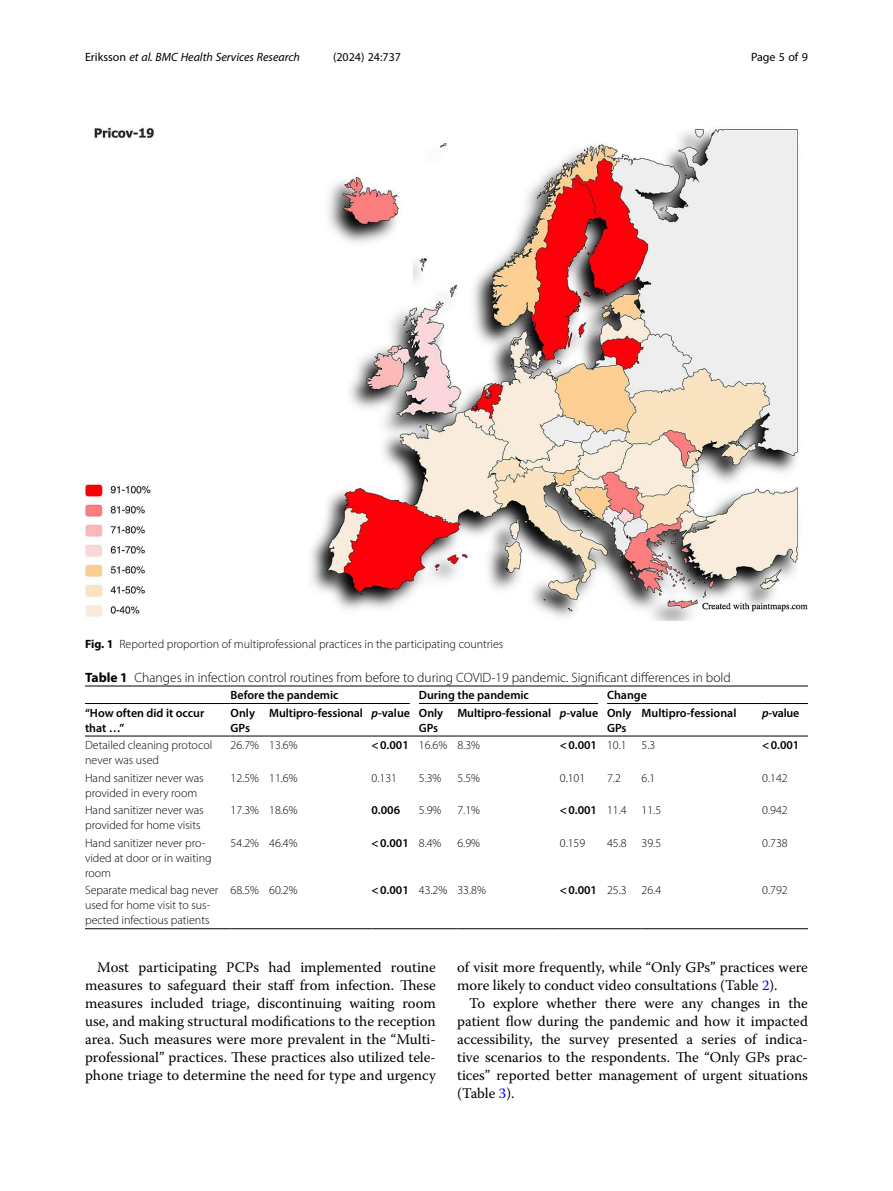
<style>
.page{position:relative;width:893px;height:1191px;background:#fff}
.page>*{position:absolute;margin:0;border:0;box-sizing:border-box;transform-origin:0 0}
.Body_Text_Indent{font:14.7px/18px "Warnock Pro";color:#000;text-align:justify}
.Table_Caption{font:300 13.5px "Myriad Pro";color:#000}
.Table_Body{font:300 12px/15px "Myriad Pro";color:#000}
.Table_Head{font:600 12px/15px "Myriad Pro";color:#000}
.Figure_Caption{font:300 12px "Myriad Pro";color:#000}
.Table_Body-2{font:600 12px "Myriad Pro";color:#000}
.t1{font:italic 12px "Myriad Pro";color:#000}
.Table_Head_Bridge_Ru{font:600 12px "Myriad Pro";color:#000}
.t2{font:12px "Myriad Pro";color:#000}
.s1{font-style:normal}
.s2{font-weight:700}
.s3{font-style:italic}
.s4{color:#00f}
</style>
<div class="page">
<hr style="left:85px;top:703px;width:146px;height:1px;background:#000">
<hr style="left:85px;top:736px;width:146px;height:1px;background:#000">
<hr style="left:231px;top:736px;width:38px;height:1px;background:#000">
<hr style="left:269px;top:736px;width:103px;height:1px;background:#000">
<hr style="left:372px;top:736px;width:47px;height:1px;background:#000">
<hr style="left:419px;top:736px;width:38px;height:1px;background:#000">
<hr style="left:457px;top:736px;width:103px;height:1px;background:#000">
<hr style="left:560px;top:736px;width:47px;height:1px;background:#000">
<hr style="left:607px;top:736px;width:35px;height:1px;background:#000">
<hr style="left:642px;top:736px;width:120px;height:1px;background:#000">
<hr style="left:762px;top:736px;width:46px;height:1px;background:#000">
<hr style="left:85px;top:928px;width:146px;height:1px;background:#000">
<hr style="left:231px;top:928px;width:38px;height:1px;background:#000">
<hr style="left:269px;top:928px;width:103px;height:1px;background:#000">
<hr style="left:372px;top:928px;width:47px;height:1px;background:#000">
<hr style="left:419px;top:928px;width:38px;height:1px;background:#000">
<hr style="left:457px;top:928px;width:103px;height:1px;background:#000">
<hr style="left:560px;top:928px;width:47px;height:1px;background:#000">
<hr style="left:607px;top:928px;width:35px;height:1px;background:#000">
<hr style="left:642px;top:928px;width:120px;height:1px;background:#000">
<hr style="left:762px;top:928px;width:46px;height:1px;background:#000">
<hr style="left:85px;top:685px;width:146px;height:1px;background:#000">
<hr style="left:607px;top:685px;width:35px;height:1px;background:#000">
<hr style="left:642px;top:685px;width:120px;height:1px;background:#000">
<hr style="left:762px;top:685px;width:46px;height:1px;background:#000">
<hr style="left:607px;top:703px;width:35px;height:1px;background:#000">
<hr style="left:642px;top:703px;width:120px;height:1px;background:#000">
<hr style="left:762px;top:703px;width:46px;height:1px;background:#000">
<hr style="left:419px;top:685px;width:38px;height:1px;background:#000">
<hr style="left:457px;top:685px;width:103px;height:1px;background:#000">
<hr style="left:560px;top:685px;width:47px;height:1px;background:#000">
<hr style="left:231px;top:685px;width:38px;height:1px;background:#000">
<hr style="left:269px;top:685px;width:103px;height:1px;background:#000">
<hr style="left:372px;top:685px;width:47px;height:1px;background:#000">
<hr style="left:231px;top:703px;width:179px;height:1px;background:#000">
<hr style="left:419px;top:703px;width:179px;height:1px;background:#000">
<img style="left:85px;top:127px;width:723px;height:494px">
<p class="t1" style="left:85px;top:50px;width:216px"><span class="s1">Eriksson</span> et al. BMC Health Services Research</p>
<p class="t2" style="left:333px;top:50px;width:70px">(2024) 24:737</p>
<p class="t2" style="left:751px;top:50px;width:58px">Page 5 of 9</p>
<p class="Figure_Caption" style="left:85px;top:636px;width:420px"><span class="s2">Fig. 1</span> Reported proportion of multiprofessional practices in the participating countries</p>
<p class="Table_Caption" style="left:85px;top:669px;width:647px"><span class="s2">Table 1</span> Changes in infection control routines from before to during COVID-19 pandemic. Significant differences in bold</p>
<p class="Table_Head_Bridge_Ru" style="left:231px;top:687px;width:109px">Before the pandemic</p>
<p class="Table_Head_Bridge_Ru" style="left:419px;top:687px;width:112px">During the pandemic</p>
<p class="Table_Head" style="left:607px;top:687px;width:41px">Change</p>
<p class="Table_Head" style="left:85px;top:705px;width:121px">“How often did it occur that …”</p>
<p class="Table_Head" style="left:231px;top:705px;width:26px">Only<br>GPs</p>
<p class="Table_Head" style="left:269px;top:705px;width:95px">Multipro-fessional</p>
<p class="Table_Head" style="left:372px;top:705px;width:40px"><span class="s3">p</span>-value</p>
<p class="Table_Head" style="left:419px;top:705px;width:26px">Only<br>GPs</p>
<p class="Table_Head" style="left:457px;top:705px;width:95px">Multipro-fessional</p>
<p class="Table_Head" style="left:560px;top:705px;width:40px"><span class="s3">p</span>-value</p>
<p class="Table_Head" style="left:607px;top:705px;width:26px">Only<br>GPs</p>
<p class="Table_Head" style="left:642px;top:705px;width:96px">Multipro-fessional</p>
<p class="Table_Head" style="left:762px;top:705px;width:39px"><span class="s3">p</span>-value</p>
<p class="Table_Body" style="left:85px;top:738px;width:129px">Detailed cleaning protocol never was used</p>
<p class="Table_Body" style="left:231px;top:738px;width:30px">26.7%</p>
<p class="Table_Body" style="left:269px;top:738px;width:30px">13.6%</p>
<p class="Table_Body-2" style="left:372px;top:737px;width:39px">&lt;0.001</p>
<p class="Table_Body" style="left:419px;top:738px;width:30px">16.6%</p>
<p class="Table_Body" style="left:457px;top:738px;width:24px">8.3%</p>
<p class="Table_Body-2" style="left:560px;top:737px;width:39px">&lt;0.001</p>
<p class="Table_Body" style="left:607px;top:738px;width:21px">10.1</p>
<p class="Table_Body" style="left:642px;top:738px;width:15px">5.3</p>
<p class="Table_Body-2" style="left:762px;top:737px;width:39px">&lt;0.001</p>
<p class="Table_Body" style="left:85px;top:770px;width:120px">Hand sanitizer never was provided in every room</p>
<p class="Table_Body" style="left:231px;top:770px;width:30px">12.5%</p>
<p class="Table_Body" style="left:269px;top:770px;width:30px">11.6%</p>
<p class="Table_Body" style="left:372px;top:770px;width:27px">0.131</p>
<p class="Table_Body" style="left:419px;top:770px;width:24px">5.3%</p>
<p class="Table_Body" style="left:457px;top:770px;width:24px">5.5%</p>
<p class="Table_Body" style="left:560px;top:770px;width:27px">0.101</p>
<p class="Table_Body" style="left:607px;top:770px;width:15px">7.2</p>
<p class="Table_Body" style="left:642px;top:770px;width:15px">6.1</p>
<p class="Table_Body" style="left:762px;top:770px;width:27px">0.142</p>
<p class="Table_Body" style="left:85px;top:803px;width:120px">Hand sanitizer never was provided for home visits</p>
<p class="Table_Body" style="left:231px;top:803px;width:30px">17.3%</p>
<p class="Table_Body" style="left:269px;top:803px;width:30px">18.6%</p>
<p class="Table_Body-2" style="left:372px;top:802px;width:30px">0.006</p>
<p class="Table_Body" style="left:419px;top:803px;width:24px">5.9%</p>
<p class="Table_Body" style="left:457px;top:803px;width:24px">7.1%</p>
<p class="Table_Body-2" style="left:560px;top:802px;width:39px">&lt;0.001</p>
<p class="Table_Body" style="left:607px;top:803px;width:21px">11.4</p>
<p class="Table_Body" style="left:642px;top:803px;width:21px">11.5</p>
<p class="Table_Body" style="left:762px;top:803px;width:27px">0.942</p>
<p class="Table_Body" style="left:85px;top:835px;width:128px">Hand sanitizer never pro&shy;vided at door or in waiting room</p>
<p class="Table_Body" style="left:231px;top:835px;width:30px">54.2%</p>
<p class="Table_Body" style="left:269px;top:835px;width:30px">46.4%</p>
<p class="Table_Body-2" style="left:372px;top:835px;width:39px">&lt;0.001</p>
<p class="Table_Body" style="left:419px;top:835px;width:24px">8.4%</p>
<p class="Table_Body" style="left:457px;top:835px;width:24px">6.9%</p>
<p class="Table_Body" style="left:560px;top:835px;width:27px">0.159</p>
<p class="Table_Body" style="left:607px;top:835px;width:21px">45.8</p>
<p class="Table_Body" style="left:642px;top:835px;width:21px">39.5</p>
<p class="Table_Body" style="left:762px;top:835px;width:27px">0.738</p>
<p class="Table_Body" style="left:85px;top:883px;width:135px">Separate medical bag never used for home visit to sus&shy;pected infectious patients</p>
<p class="Table_Body" style="left:231px;top:883px;width:30px">68.5%</p>
<p class="Table_Body" style="left:269px;top:883px;width:30px">60.2%</p>
<p class="Table_Body-2" style="left:372px;top:882px;width:39px">&lt;0.001</p>
<p class="Table_Body" style="left:419px;top:883px;width:30px">43.2%</p>
<p class="Table_Body" style="left:457px;top:883px;width:30px">33.8%</p>
<p class="Table_Body-2" style="left:560px;top:882px;width:39px">&lt;0.001</p>
<p class="Table_Body" style="left:607px;top:883px;width:21px">25.3</p>
<p class="Table_Body" style="left:642px;top:883px;width:21px">26.4</p>
<p class="Table_Body" style="left:762px;top:883px;width:27px">0.792</p>
<p class="Body_Text_Indent" style="left:85px;top:958px;width:352px;text-indent:12px">Most participating PCPs had implemented routine measures to safeguard their staff from infection. These measures included triage, discontinuing waiting room use, and making structural modifications to the reception area. Such measures were more prevalent in the “Multi&shy;professional” practices. These practices also utilized tele&shy;phone triage to determine the need for type and urgency</p>
<p class="Body_Text_Indent" style="left:457px;top:958px;width:352px">of visit more frequently, while “Only GPs” practices were more likely to conduct video consultations (Table <span class="s4">2</span>).</p>
<p class="Body_Text_Indent" style="left:457px;top:994px;width:352px;text-indent:12px">To explore whether there were any changes in the patient flow during the pandemic and how it impacted accessibility, the survey presented a series of indica&shy;tive scenarios to the respondents. The “Only GPs prac&shy;tices” reported better management of urgent situations (Table <span class="s4">3</span>).</p>
</div>
